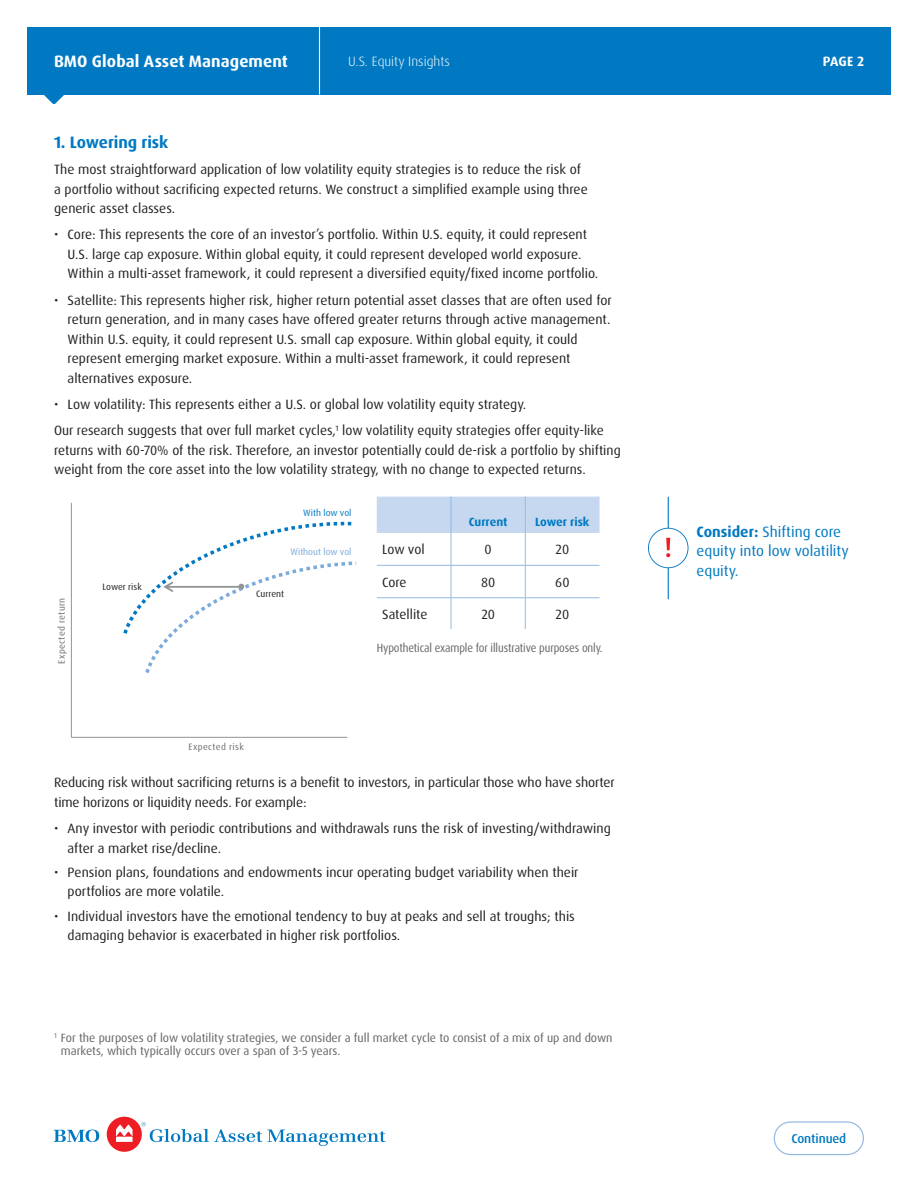
<style>
.page{position:relative;width:918px;height:1188px;background:#fff}
.page>*{position:absolute;margin:0;border:0;box-sizing:border-box;transform-origin:0 0}
.t1{font:700 16.5px "Dax OT";letter-spacing:.005em;color:#fff}
.t2{font:700 16.5px "Dax OT";letter-spacing:-.005em;color:#0079c2}
.t3{font:15px/19.5px "Dax OT";color:#0079c2}
.t4{font:13.5px/19.5px "Dax OT";color:#231f20}
.t5{font:300 13.5px "Dax OT";color:#fff}
.t6{font:700 13.5px "Dax OT";color:#fff}
.t7{font:13.35px "Dax OT";letter-spacing:-.005em;color:#231f20}
.t8{font:500 12.75px "Dax OT";letter-spacing:-.01em;color:#0079c2}
.t9{font:12px/13.5px "Dax OT";color:#636366}
.t10{font:12px "Dax OT";color:#636366;scale:.9 1}
.t11{font:700 11.85px "Dax OT";color:#0079c2}
.t12{font:9.3px "Dax OT";letter-spacing:.04em;color:#6c6d70}
.t13{font:9.3px "Dax OT";color:#231f20}
.t14{font:9.3px "Dax OT";color:#7aabdb}
.t15{font:9.3px "Dax OT";color:#0079c2}
.s1{font-weight:700}
</style>
<div class="page">
<div style="left:243px;top:27px;width:648px;height:67px;background:#0079c2"></div>
<svg style="left:54px;top:1130px;width:45px;height:12px"></svg>
<div style="left:107px;top:1117px;width:35px;height:35px;background:#ee1d23;border-radius:50%"></div>
<svg style="left:116px;top:1125px;width:17px;height:17px"></svg>
<svg style="left:142px;top:1122px;width:244px;height:24px"></svg>
<svg style="left:774px;top:1121px;width:90px;height:34px"></svg>
<div style="left:27px;top:27px;width:216px;height:67px;background:#0079c2"></div>
<svg style="left:43px;top:94px;width:22px;height:10px"></svg>
<hr style="left:319px;top:27px;width:1px;height:67px;background:#fff">
<div style="left:377px;top:497px;width:223px;height:36px;background:#c6d8ef"></div>
<hr style="left:451px;top:497px;width:1px;height:36px;background:#94b9e1">
<hr style="left:525px;top:497px;width:1px;height:36px;background:#94b9e1">
<hr style="left:451px;top:533px;width:1px;height:32px;background:#94b9e1">
<hr style="left:525px;top:533px;width:1px;height:32px;background:#94b9e1">
<hr style="left:377px;top:565px;width:74px;height:1px;background:#94b9e1">
<hr style="left:451px;top:565px;width:74px;height:1px;background:#94b9e1">
<hr style="left:451px;top:566px;width:1px;height:31px;background:#94b9e1">
<hr style="left:525px;top:565px;width:75px;height:1px;background:#94b9e1">
<hr style="left:525px;top:566px;width:1px;height:31px;background:#94b9e1">
<hr style="left:377px;top:597px;width:74px;height:1px;background:#94b9e1">
<hr style="left:451px;top:597px;width:74px;height:1px;background:#94b9e1">
<hr style="left:451px;top:598px;width:1px;height:31px;background:#94b9e1">
<hr style="left:525px;top:597px;width:75px;height:1px;background:#94b9e1">
<hr style="left:525px;top:598px;width:1px;height:31px;background:#94b9e1">
<hr style="left:71px;top:503px;width:1px;height:234px;background:#939598">
<hr style="left:71px;top:737px;width:276px;height:1px;background:#939598">
<svg style="left:123px;top:521px;width:234px;height:152px"></svg>
<hr style="left:668px;top:497px;width:1px;height:102px;background:#0079c2">
<svg style="left:648px;top:528px;width:40px;height:40px"></svg>
<p class="t1" style="left:54px;top:51px;width:235px">BMO Global Asset Management</p>
<p class="t5" style="left:348px;top:53px;width:103px">U.S. Equity Insights</p>
<p class="t6" style="left:823px;top:53px;width:43px">PAGE 2</p>
<p class="t2" style="left:54px;top:132px;width:116px">1. Lowering risk</p>
<p class="t4" style="left:54px;top:160px;width:535px">The most straightforward application of low volatility equity strategies is to reduce the risk of a portfolio without sacrificing expected returns. We construct a simplified example using three generic asset classes.</p>
<p class="t4" style="left:68px;top:225px;width:532px;text-indent:-14px">• Core: This represents the core of an investor’s portfolio. Within U.S. equity, it could represent<br>U.S. large cap exposure. Within global equity, it could represent developed world exposure.<br>Within a multi-asset framework, it could represent a diversified equity/fixed income portfolio.</p>
<p class="t4" style="left:68px;top:290px;width:546px;text-indent:-14px">• Satellite: This represents higher risk, higher return potential asset classes that are often used for return generation, and in many cases have offered greater returns through active management.<br>Within U.S. equity, it could represent U.S. small cap exposure. Within global equity, it could represent emerging market exposure. Within a multi-asset framework, it could represent alternatives exposure.</p>
<p class="t4" style="left:54px;top:391px;width:551px;line-height:26.2px">• Low volatility: This represents either a U.S. or global low volatility equity strategy.<br>Our research suggests that over full market cycles,<sup>1</sup> low volatility equity strategies offer equity-like</p>
<p class="t4" style="left:54px;top:440px;width:568px">returns with 60-70% of the risk. Therefore, an investor potentially could de-risk a portfolio by shifting weight from the core asset into the low volatility strategy, with no change to expected returns.</p>
<p class="t12" style="left:56px;top:664px;width:67px;rotate:-90deg">Expected return</p>
<p class="t13" style="left:103px;top:581px;width:41px">Lower risk</p>
<p class="t15" style="left:303px;top:507px;width:50px">With low vol</p>
<p class="t14" style="left:291px;top:546px;width:62px">Without low vol</p>
<p class="t13" style="left:256px;top:588px;width:29px">Current</p>
<p class="t11" style="left:469px;top:515px;width:40px">Current</p>
<p class="t11" style="left:535px;top:515px;width:56px">Lower risk</p>
<p class="t7" style="left:382px;top:541px;width:44px">Low vol</p>
<p class="t7" style="left:485px;top:541px;width:9px">0</p>
<p class="t7" style="left:556px;top:541px;width:15px">20</p>
<p class="t7" style="left:382px;top:574px;width:26px">Core</p>
<p class="t7" style="left:481px;top:574px;width:16px">80</p>
<p class="t7" style="left:555px;top:574px;width:16px">60</p>
<p class="t7" style="left:382px;top:606px;width:47px">Satellite</p>
<p class="t7" style="left:481px;top:606px;width:15px">20</p>
<p class="t7" style="left:556px;top:606px;width:15px">20</p>
<p class="t10" style="left:377px;top:640px;width:253px">Hypothetical example for illustrative purposes only.</p>
<p class="t12" style="left:189px;top:741px;width:57px">Expected risk</p>
<p class="t4" style="left:54px;top:773px;width:562px">Reducing risk without sacrificing returns is a benefit to investors, in particular those who have shorter time horizons or liquidity needs. For example:</p>
<p class="t4" style="left:68px;top:819px;width:545px;text-indent:-14px">• Any investor with periodic contributions and withdrawals runs the risk of investing/withdrawing after a market rise/decline.</p>
<p class="t4" style="left:68px;top:863px;width:512px;text-indent:-14px">• Pension plans, foundations and endowments incur operating budget variability when their portfolios are more volatile.</p>
<p class="t4" style="left:68px;top:906px;width:509px;text-indent:-14px">• Individual investors have the emotional tendency to buy at peaks and sell at troughs; this damaging behavior is exacerbated in higher risk portfolios.</p>
<p class="t9" style="left:61px;top:1031px;width:553px;text-indent:-7px"><sup>1</sup> For the purposes of low volatility strategies, we consider a full market cycle to consist of a mix of up and down markets, which typically occurs over a span of 3-5 years.</p>
<p class="t3" style="left:697px;top:522px;width:154px"><span class="s1">Consider:</span> Shifting core equity into low volatility equity.</p>
<p class="t8" style="left:791px;top:1130px;width:56px">Continued</p>
</div>
